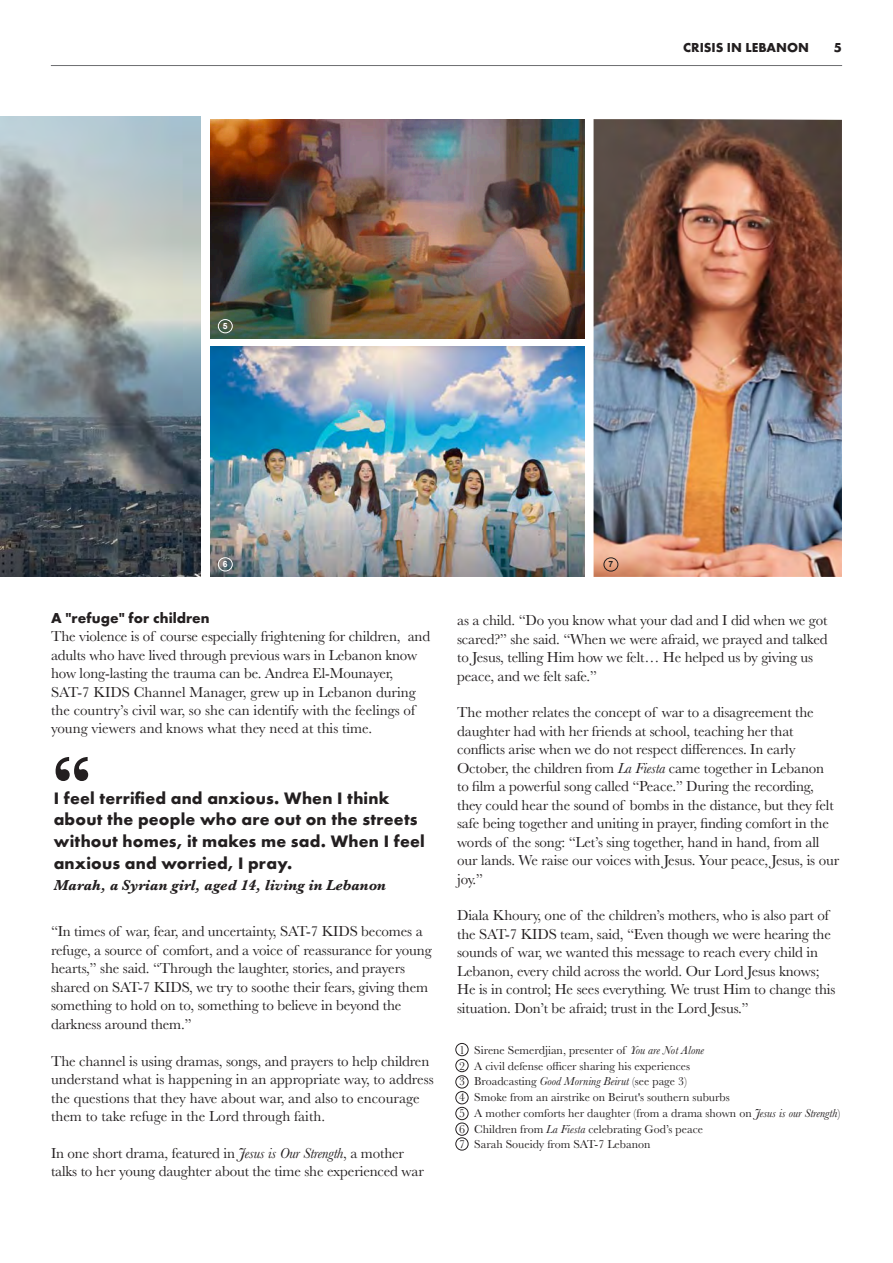
<style>
.page{position:relative;width:893px;height:1263px;background:#fff}
.page>*{position:absolute;margin:0;border:0;box-sizing:border-box;transform-origin:0 0}
.t1{font:700 69px "Baskerville";color:#231f20}
.t2{font:700 17.25px/21.8px "Futura";letter-spacing:.01em;color:#231f20}
.t3{font:15px/18.5px "Baskerville";letter-spacing:-.01em;color:#231f20}
.t4{font:italic 700 15px "Baskerville";color:#231f20}
.t5{font:700 15px "Futura";letter-spacing:.005em;color:#231f20}
.t6{font:700 13.5px "Futura";color:#231f20}
.t7{font:12px/15.8px "Baskerville";color:#231f20}
.Anno__No{font:700 8.55px "Arial";color:#fff}
.Anno__No-2{font:700 8.55px "Arial";color:#231f20}
.s1{font-style:italic}
</style>
<div class="page">
<img style="left:594px;top:119px;width:248px;height:458px">
<img style="left:211px;top:119px;width:374px;height:220px">
<img style="left:210px;top:347px;width:375px;height:229px">
<hr style="left:51px;top:65px;width:791px;height:1px;background:#6c6d70">
<img style="left:0;top:117px;width:201px;height:460px">
<div style="left:218px;top:557px;width:15px;height:14px;border:1px solid #fff;border-radius:50%"></div>
<div style="left:604px;top:557px;width:14px;height:14px;border:1px solid #231f20;border-radius:50%"></div>
<div style="left:218px;top:319px;width:15px;height:14px;border:1px solid #fff;border-radius:50%"></div>
<div style="left:455px;top:1043px;width:13px;height:13px;border:1px solid #231f20;border-radius:50%"></div>
<div style="left:455px;top:1059px;width:13px;height:13px;border:1px solid #231f20;border-radius:50%"></div>
<div style="left:455px;top:1107px;width:13px;height:13px;border:1px solid #231f20;border-radius:50%"></div>
<div style="left:455px;top:1091px;width:13px;height:13px;border:1px solid #231f20;border-radius:50%"></div>
<div style="left:455px;top:1123px;width:13px;height:13px;border:1px solid #231f20;border-radius:50%"></div>
<div style="left:455px;top:1137px;width:13px;height:13px;border:1px solid #231f20;border-radius:50%"></div>
<div style="left:455px;top:1075px;width:13px;height:13px;border:1px solid #231f20;border-radius:50%"></div>
<p class="t6" style="left:683px;top:38px;width:127px">CRISIS IN LEBANON</p>
<p class="t6" style="left:834px;top:38px;width:10px">5</p>
<p class="Anno__No" style="left:223px;top:320px;width:6px">5</p>
<p class="Anno__No" style="left:223px;top:559px;width:6px">6</p>
<p class="Anno__No-2" style="left:608px;top:559px;width:6px">7</p>
<p class="t5" style="left:51px;top:607px;width:160px">A "refuge" for children</p>
<p class="t3" style="left:51px;top:627px;width:381px">The violence is of course especially frightening for children, and adults who have lived through previous wars in Lebanon know how long-lasting the trauma can be. Andrea El-Mounayer,</p>
<p class="t3" style="left:51px;top:683px;width:366px;text-align:justify">SAT-7 KIDS Channel Manager, grew up in Lebanon during the country’s civil war, so she can identify with the feelings of young viewers and knows what they need at this time.</p>
<p class="t1" style="left:51px;top:733px;width:42px">“</p>
<p class="t2" style="left:54px;top:786px;width:373px">I feel terrified and anxious. When I think about the people who are out on the streets without homes, it makes me sad. When I feel anxious and worried, I pray.</p>
<p class="t4" style="left:54px;top:874px;width:334px">Marah, a Syrian girl, aged 14, living in Lebanon</p>
<p class="t3" style="left:51px;top:922px;width:382px">“In times of war, fear, and uncertainty, SAT-7 KIDS becomes a refuge, a source of comfort, and a voice of reassurance for young hearts,” she said. “Through the laughter, stories, and prayers shared on SAT-7 KIDS, we try to soothe their fears, giving them something to hold on to, something to believe in beyond the darkness around them.”</p>
<p class="t3" style="left:51px;top:1052px;width:384px">The channel is using dramas, songs, and prayers to help children understand what is happening in an appropriate way, to address the questions that they have about war, and also to encourage them to take refuge in the Lord through faith.</p>
<p class="t3" style="left:51px;top:1144px;width:374px">In one short drama, featured in <span class="s1">Jesus is Our Strength</span>, a mother talks to her young daughter about the time she experienced war</p>
<p class="t3" style="left:457px;top:611px;width:372px">as a child. “Do you know what your dad and I did when we got scared?” she said. “When we were afraid, we prayed and talked to Jesus, telling Him how we felt… He helped us by giving us peace, and we felt safe.”</p>
<p class="t3" style="left:457px;top:704px;width:384px">The mother relates the concept of war to a disagreement the daughter had with her friends at school, teaching her that conflicts arise when we do not respect differences. In early October, the children from <span class="s1">La Fiesta</span> came together in Lebanon to film a powerful song called “Peace.” During the recording, they could hear the sound of bombs in the distance, but they felt safe being together and uniting in prayer, finding comfort in the words of the song: “Let’s sing together, hand in hand, from all our lands. We raise our voices with Jesus. Your peace, Jesus, is our joy.”</p>
<p class="t3" style="left:457px;top:906px;width:380px">Diala Khoury, one of the children’s mothers, who is also part of the SAT-7 KIDS team, said, “Even though we were hearing the sounds of war, we wanted this message to reach every child in Lebanon, every child across the world. Our Lord Jesus knows; He is in control; He sees everything. We trust Him to change this situation. Don’t be afraid; trust in the Lord Jesus.”</p>
<p class="t7" style="left:459px;top:1042px;width:272px">1 Sirene Semerdjian, presenter of <span class="s1">You are Not Alone<br></span>2 A civil defense officer sharing his experiences<br>3 Broadcasting <span class="s1">Good Morning Beirut</span> (see page 3)<br>4 Smoke from an airstrike on Beirut's southern suburbs</p>
<p class="t7" style="left:459px;top:1105px;width:383px">5 A mother comforts her daughter (from a drama shown on <span class="s1">Jesus is our Strength</span>)<br>6 Children from <span class="s1">La Fiesta</span> celebrating God’s peace</p>
<p class="t7" style="left:459px;top:1137px;width:193px">7 Sarah Soueidy from SAT-7 Lebanon</p>
</div>
